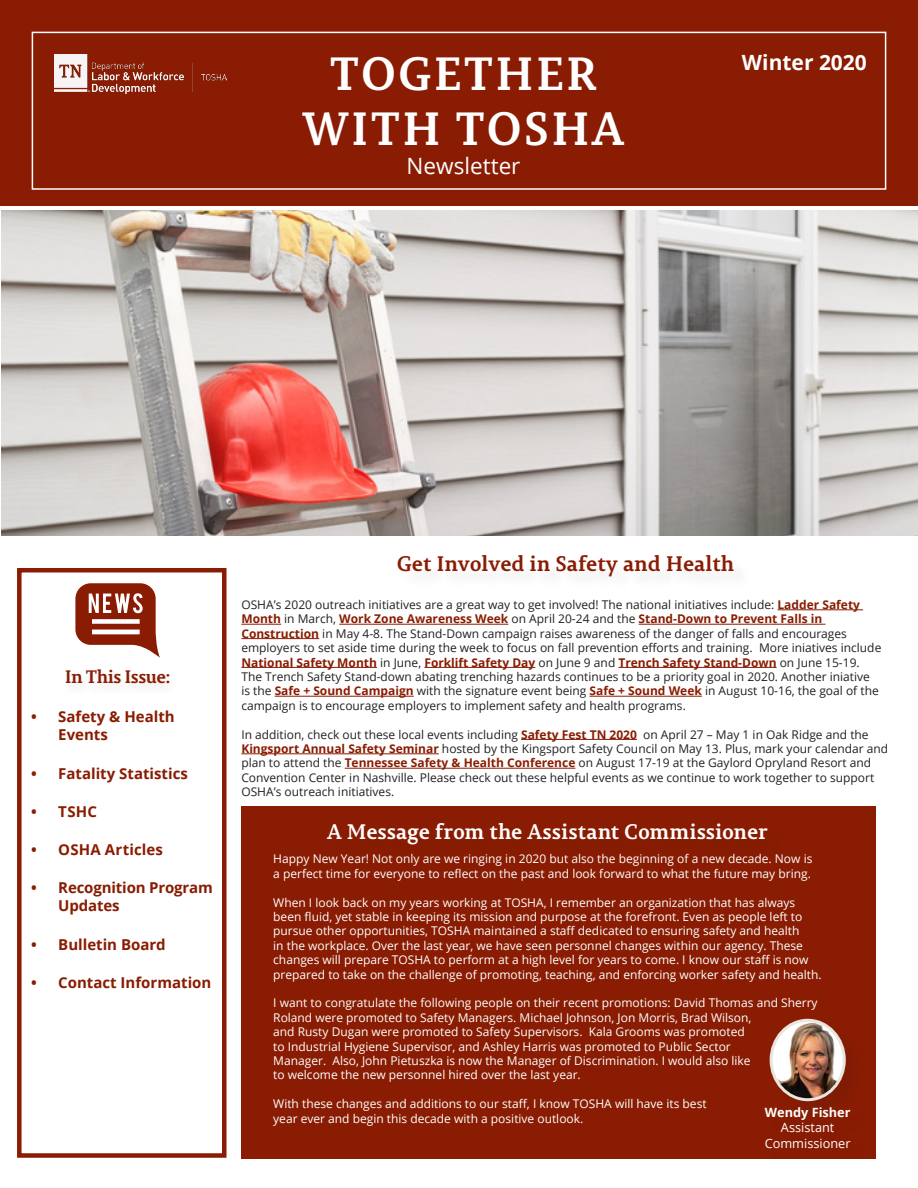
<style>
.page{position:relative;width:918px;height:1188px;background:#fff}
.page>*{position:absolute;margin:0;border:0;box-sizing:border-box;transform-origin:0 0}
.t1{font:700 46.5px/55.8px "Permian Slab Serif Typeface";letter-spacing:.04em;color:#fff;text-align:center}
.t2{font:22.5px "Open Sans";color:#fff}
.Body{font:700 21px "Permian Slab Serif Typeface";letter-spacing:-.005em;color:#fff}
.t3{font:700 21px "Permian Slab Serif Typeface";color:#891c02}
.t4{font:700 21px "Open Sans";color:#fff}
.t5{font:700 18px "Permian Slab Serif Typeface";letter-spacing:-.03em;color:#891c02}
.t6{font:700 15px/18px "Open Sans";color:#891c02}
.t7{font:12.75px/15.3px "Open Sans";color:#fff;text-align:center}
.t8{font:700 12.75px "Open Sans";color:#fff}
.t9{font:12px/14.4px "Open Sans";color:#fff}
.t10{font:12px/14.4px "Open Sans";color:#231f20}
.s1{font-weight:700;color:#891c02}
</style>
<div class="page">
<img style="left:2px;top:210px;width:916px;height:326px">
<hr style="left:778px;top:610px;width:85px;height:1px;background:#891c02">
<hr style="left:241px;top:624px;width:40px;height:1px;background:#891c02">
<hr style="left:339px;top:624px;width:169px;height:1px;background:#891c02">
<hr style="left:639px;top:624px;width:186px;height:1px;background:#891c02">
<hr style="left:241px;top:638px;width:78px;height:1px;background:#891c02">
<hr style="left:241px;top:667px;width:136px;height:1px;background:#891c02">
<hr style="left:424px;top:667px;width:111px;height:1px;background:#891c02">
<hr style="left:618px;top:667px;width:159px;height:1px;background:#891c02">
<hr style="left:275px;top:696px;width:139px;height:1px;background:#891c02">
<hr style="left:589px;top:696px;width:113px;height:1px;background:#891c02">
<hr style="left:521px;top:739px;width:116px;height:1px;background:#891c02">
<hr style="left:241px;top:754px;width:198px;height:1px;background:#891c02">
<hr style="left:345px;top:768px;width:230px;height:1px;background:#891c02">
<div style="left:17px;top:568px;width:210px;height:590px;border:4px solid #891c02"></div>
<div style="left:241px;top:807px;width:635px;height:352px;background:#891c02"></div>
<div style="left:768px;top:1110px;width:100px;height:56px;background:#231f20;opacity:.08"></div>
<div style="left:772px;top:1022px;width:92px;height:98px;background:#871c02"></div>
<img style="left:771px;top:1020px;width:72px;height:80px">
<div style="left:770px;top:1019px;width:76px;height:82px;border:3px solid #e9e5de;border-radius:50%"></div>
<svg style="left:75px;top:583px;width:85px;height:75px"></svg>
<div style="left:0;top:0;width:918px;height:205px;background:#891c02"></div>
<img style="left:55px;top:54px;width:171px;height:40px">
<div style="left:32px;top:32px;width:854px;height:158px;border:2px solid #fff"></div>
<p class="t1" style="left:303px;top:43px;width:323px">TOGETHER<br>WITH TOSHA</p>
<p class="t2" style="left:407px;top:151px;width:115px">Newsletter</p>
<p class="t4" style="left:742px;top:48px;width:126px">Winter 2020</p>
<p class="t5" style="left:65px;top:661px;width:107px">In This Issue:</p>
<p class="t6" style="left:58px;top:708px;width:118px;text-indent:-27px">• Safety &amp; Health<br>Events</p>
<p class="t6" style="left:31px;top:764px;width:158px">• Fatality Statistics</p>
<p class="t6" style="left:31px;top:802px;width:67px">• TSHC</p>
<p class="t6" style="left:31px;top:840px;width:133px">• OSHA Articles</p>
<p class="t6" style="left:58px;top:879px;width:156px;text-indent:-27px">• Recognition Program<br>Updates</p>
<p class="t6" style="left:31px;top:935px;width:136px">• Bulletin Board</p>
<p class="t6" style="left:31px;top:973px;width:182px">• Contact Information</p>
<p class="t3" style="left:397px;top:546px;width:339px">Get Involved in Safety and Health</p>
<p class="t10" style="left:241px;top:597px;width:642px">OSHA’s 2020 outreach initiatives are a great way to get involved! The national initiatives include: <span class="s1">Ladder Safety Month</span> in March, <span class="s1">Work Zone Awareness Week</span> on April 20-24 and the <span class="s1">Stand-Down to Prevent Falls in Construction</span> in May 4-8. The Stand-Down campaign raises awareness of the danger of falls and encourages employers to set aside time during the week to focus on fall prevention efforts and training. More iniatives include <span class="s1">National Safety Month</span> in June, <span class="s1">Forklift Safety Day</span> on June 9 and <span class="s1">Trench Safety Stand-Down</span> on June 15-19.<br>The Trench Safety Stand-down abating trenching hazards continues to be a priority goal in 2020. Another iniative is the <span class="s1">Safe + Sound Campaign</span> with the signature event being <span class="s1">Safe + Sound Week</span> in August 10-16, the goal of the campaign is to encourage employers to implement safety and health programs.</p>
<p class="t10" style="left:241px;top:727px;width:648px">In addition, check out these local events including <span class="s1">Safety Fest TN 2020</span> on April 27 – May 1 in Oak Ridge and the <span class="s1">Kingsport Annual Safety Seminar</span> hosted by the Kingsport Safety Council on May 13. Plus, mark your calendar and plan to attend the <span class="s1">Tennessee Safety &amp; Health Conference</span> on August 17-19 at the Gaylord Opryland Resort and Convention Center in Nashville. Please check out these helpful events as we continue to work together to support OSHA’s outreach initiatives.</p>
<p class="Body" style="left:327px;top:814px;width:442px">A Message from the Assistant Commissioner</p>
<p class="t9" style="left:273px;top:851px;width:541px">Happy New Year! Not only are we ringing in 2020 but also the beginning of a new decade. Now is a perfect time for everyone to reflect on the past and look forward to what the future may bring.</p>
<p class="t9" style="left:273px;top:895px;width:550px">When I look back on my years working at TOSHA, I remember an organization that has always been fluid, yet stable in keeping its mission and purpose at the forefront. Even as people left to pursue other opportunities, TOSHA maintained a staff dedicated to ensuring safety and health<br>in the workplace. Over the last year, we have seen personnel changes within our agency. These changes will prepare TOSHA to perform at a high level for years to come. I know our staff is now prepared to take on the challenge of promoting, teaching, and enforcing worker safety and health.</p>
<p class="t9" style="left:273px;top:995px;width:546px">I want to congratulate the following people on their recent promotions: David Thomas and Sherry Roland were promoted to Safety Managers. Michael Johnson, Jon Morris, Brad Wilson,<br>and Rusty Dugan were promoted to Safety Supervisors. Kala Grooms was promoted<br>to Industrial Hygiene Supervisor, and Ashley Harris was promoted to Public Sector<br>Manager. Also, John Pietuszka is now the Manager of Discrimination. I would also like<br>to welcome the new personnel hired over the last year.</p>
<p class="t9" style="left:273px;top:1096px;width:435px;line-height:15.3px">With these changes and additions to our staff, I know TOSHA will have its best year ever and begin this decade with a positive outlook.</p>
<p class="t8" style="left:765px;top:1103px;width:87px">Wendy Fisher</p>
<p class="t7" style="left:765px;top:1120px;width:87px">Assistant<br>Commissioner</p>
</div>
